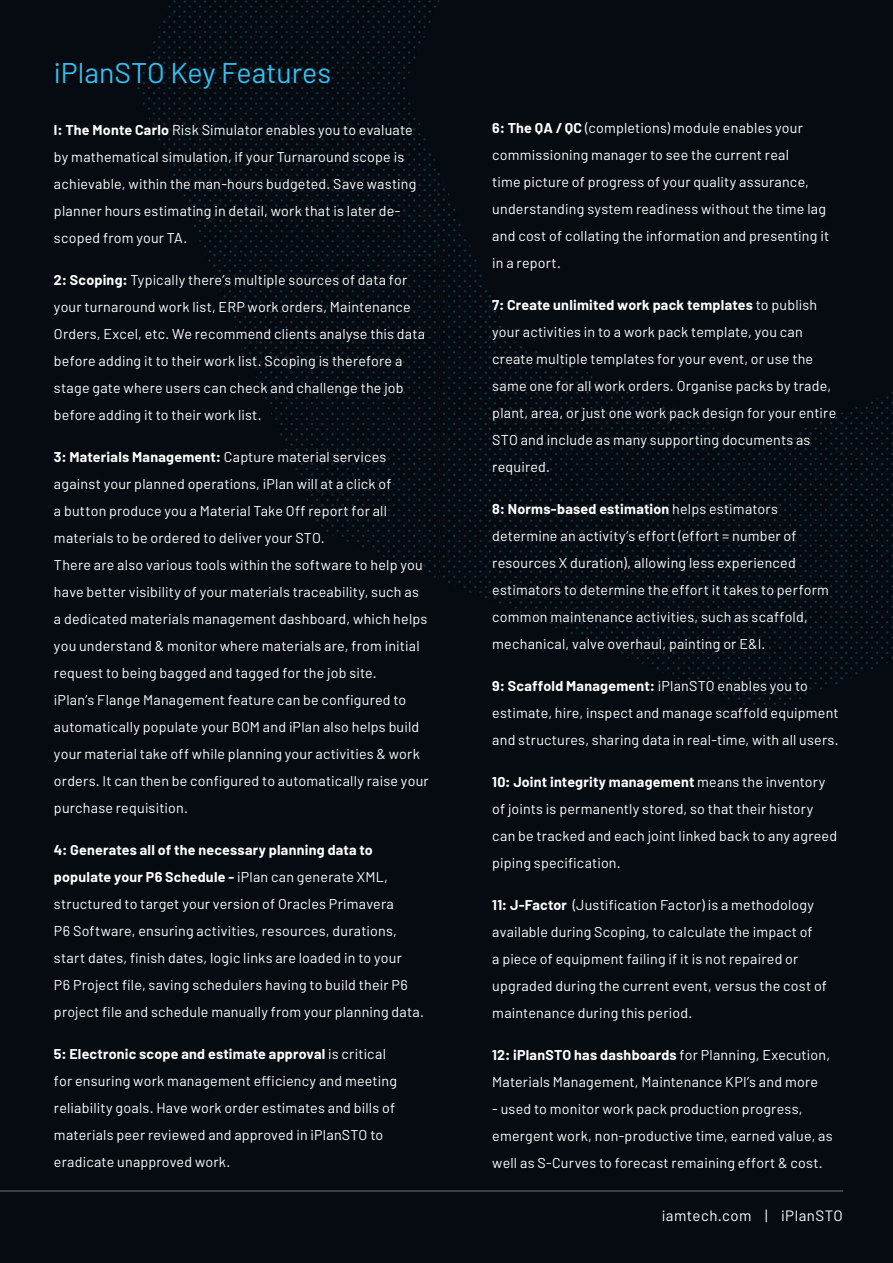
<style>
.page{position:relative;width:893px;height:1263px;background:#060b12}
.page>*{position:absolute;margin:0;border:0;box-sizing:border-box;transform-origin:0 0}
.t1{font:28.5px "Barlow";color:#36bfef}
.t2{font:15px "Barlow";letter-spacing:.03em;color:#fff}
.t3{font:14.25px/27px "Barlow";letter-spacing:.015em;color:#fff}
.s1{font-weight:700}
</style>
<div class="page">
<img style="left:137px;top:0;width:301px;height:255px">
<img style="left:438px;top:173px;width:49px;height:425px">
<img style="left:205px;top:255px;width:231px;height:102px">
<img style="left:488px;top:295px;width:50px;height:324px">
<img style="left:539px;top:355px;width:50px;height:285px">
<img style="left:249px;top:357px;width:187px;height:102px">
<img style="left:590px;top:376px;width:100px;height:287px">
<img style="left:845px;top:392px;width:48px;height:286px">
<img style="left:692px;top:412px;width:151px;height:302px">
<img style="left:291px;top:459px;width:145px;height:102px">
<img style="left:397px;top:561px;width:39px;height:17px">
<img style="left:641px;top:663px;width:50px;height:17px">
<hr style="left:0;top:1191px;width:843px;height:1px;background:#3c3e4c">
<h1 class="t1" style="left:54px;top:63px;width:279px">iPlanSTO Key Features</h1>
<p class="t3" style="left:54px;top:118px;width:364px"><span class="s1">l: The Monte Carlo</span> Risk Simulator enables you to evaluate by mathematical simulation, if your Turnaround scope is achievable, within the man-hours budgeted. Save wasting planner hours estimating in detail, work that is later de&shy;scoped from your TA.</p>
<p class="t3" style="left:54px;top:268px;width:373px"><span class="s1">2: Scoping:</span> Typically there’s multiple sources of data for your turnaround work list, ERP work orders, Maintenance Orders, Excel, etc. We recommend clients analyse this data before adding it to their work list. Scoping is therefore a stage gate where users can check and challenge the job before adding it to their work list.</p>
<p class="t3" style="left:54px;top:445px;width:376px"><span class="s1">3: Materials Management:</span> Capture material services against your planned operations, iPlan will at a click of<br>a button produce you a Material Take Off report for all materials to be ordered to deliver your STO.<br>There are also various tools within the software to help you have better visibility of your materials traceability, such as a dedicated materials management dashboard, which helps you understand &amp; monitor where materials are, from initial request to being bagged and tagged for the job site.<br>iPlan’s Flange Management feature can be configured to automatically populate your BOM and iPlan also helps build your material take off while planning your activities &amp; work orders. It can then be configured to automatically raise your purchase requisition.</p>
<p class="t3" style="left:54px;top:838px;width:371px"><span class="s1">4: Generates all of the necessary planning data to populate your P6 Schedule -</span> iPlan can generate XML, structured to target your version of Oracles Primavera<br>P6 Software, ensuring activities, resources, durations, start dates, finish dates, logic links are loaded in to your<br>P6 Project file, saving schedulers having to build their P6 project file and schedule manually from your planning data.</p>
<p class="t3" style="left:54px;top:1042px;width:344px"><span class="s1">5: Electronic scope and estimate approval</span> is critical for ensuring work management efficiency and meeting reliability goals. Have work order estimates and bills of materials peer reviewed and approved in iPlanSTO to eradicate unapproved work.</p>
<p class="t3" style="left:492px;top:116px;width:338px"><span class="s1">6: The QA / QC</span> (completions) module enables your commissioning manager to see the current real<br>time picture of progress of your quality assurance, understanding system readiness without the time lag and cost of collating the information and presenting it in a report.</p>
<p class="t3" style="left:492px;top:293px;width:345px"><span class="s1">7: Create unlimited work pack templates</span> to publish your activities in to a work pack template, you can create multiple templates for your event, or use the same one for all work orders. Organise packs by trade, plant, area, or just one work pack design for your entire STO and include as many supporting documents as required.</p>
<p class="t3" style="left:492px;top:497px;width:338px"><span class="s1">8: Norms-based estimation</span> helps estimators determine an activity’s effort (effort = number of resources X duration), allowing less experienced estimators to determine the effort it takes to perform common maintenance activities, such as scaffold, mechanical, valve overhaul, painting or E&amp;I.</p>
<p class="t3" style="left:492px;top:674px;width:348px"><span class="s1">9: Scaffold Management:</span> iPlanSTO enables you to estimate, hire, inspect and manage scaffold equipment and structures, sharing data in real-time, with all users.</p>
<p class="t3" style="left:492px;top:770px;width:346px"><span class="s1">10: Joint integrity management</span> means the inventory of joints is permanently stored, so that their history can be tracked and each joint linked back to any agreed piping specification.</p>
<p class="t3" style="left:492px;top:893px;width:336px"><span class="s1">11: J-Factor</span> (Justification Factor) is a methodology available during Scoping, to calculate the impact of<br>a piece of equipment failing if it is not repaired or upgraded during the current event, versus the cost of maintenance during this period.</p>
<p class="t3" style="left:492px;top:1043px;width:339px"><span class="s1">12: iPlanSTO has dashboards</span> for Planning, Execution,<br>Materials Management, Maintenance KPI’s and more</p>
<p class="t3" style="left:492px;top:1097px;width:342px">- used to monitor work pack production progress, emergent work, non-productive time, earned value, as well as S-Curves to forecast remaining effort &amp; cost.</p>
<p class="t2" style="left:662px;top:1210px;width:183px">iamtech.com | iPlanSTO</p>
</div>
